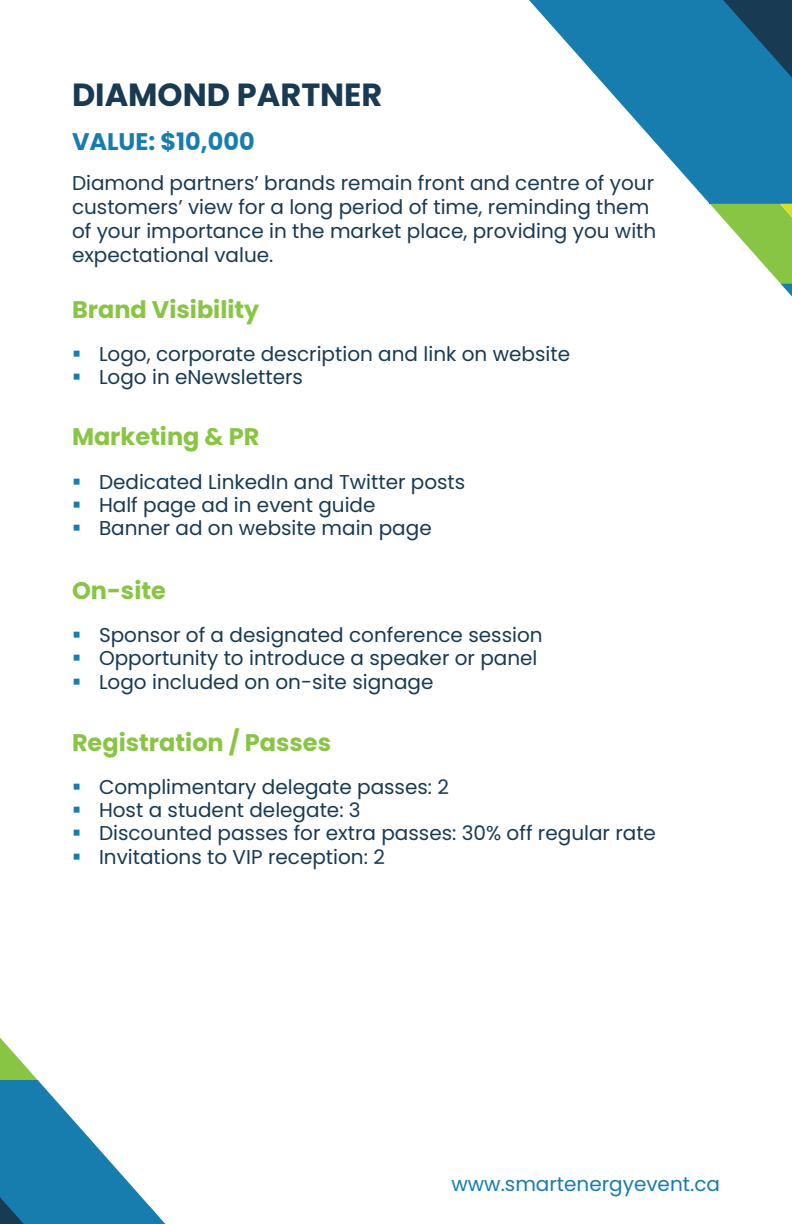
<style>
.page{position:relative;width:792px;height:1224px;background:#fff}
.page>*{position:absolute;margin:0;border:0;box-sizing:border-box;transform-origin:0 0}
.t1{font:700 32px "Poppins";color:#193a53}
.t2{font:700 24px "Poppins";color:#89c544}
.t3{font:700 24px "Poppins";color:#177cae}
.Body{font:20px/24px "Poppins";color:#193a53}
.t4{font:20px "Poppins";color:#177cae}
</style>
<div class="page">
<svg style="left:529px;top:0;width:263px;height:204px;fill:#177cae"></svg>
<svg style="left:710px;top:204px;width:82px;height:93px"></svg>
<svg style="left:0;top:1037px;width:166px;height:187px"></svg>
<p class="t1" style="left:72px;top:76px;width:312px">DIAMOND PARTNER</p>
<p class="t3" style="left:72px;top:127px;width:184px">VALUE: $10,000</p>
<p class="Body" style="left:72px;top:171px;width:586px">Diamond partners’ brands remain front and centre of your customers’ view for a long period of time, reminding them of your importance in the market place, providing you with expectational value.</p>
<p class="t2" style="left:72px;top:295px;width:189px">Brand Visibility</p>
<p class="Body" style="left:99px;top:342px;width:473px">Logo, corporate description and link on website</p>
<p class="Body" style="left:99px;top:365px;width:206px">Logo in eNewsletters</p>
<p class="t2" style="left:72px;top:422px;width:189px">Marketing &amp; PR</p>
<p class="Body" style="left:99px;top:470px;width:368px">Dedicated LinkedIn and Twitter posts</p>
<p class="Body" style="left:99px;top:493px;width:278px">Half page ad in event guide</p>
<p class="Body" style="left:99px;top:516px;width:334px">Banner ad on website main page</p>
<p class="t2" style="left:72px;top:577px;width:95px">On-site</p>
<p class="Body" style="left:99px;top:623px;width:445px">Sponsor of a designated conference session</p>
<p class="Body" style="left:99px;top:646px;width:440px">Opportunity to introduce a speaker or panel</p>
<p class="Body" style="left:99px;top:670px;width:336px">Logo included on on-site signage</p>
<p class="t2" style="left:72px;top:729px;width:261px">Registration / Passes</p>
<p class="Body" style="left:99px;top:775px;width:352px">Complimentary delegate passes: 2</p>
<p class="Body" style="left:99px;top:798px;width:263px">Host a student delegate: 3</p>
<p class="Body" style="left:99px;top:821px;width:559px">Discounted passes for extra passes: 30% off regular rate</p>
<p class="Body" style="left:99px;top:845px;width:287px">Invitations to VIP reception: 2</p>
<p class="t4" style="left:452px;top:1172px;width:270px">www.smartenergyevent.ca</p>
</div>
